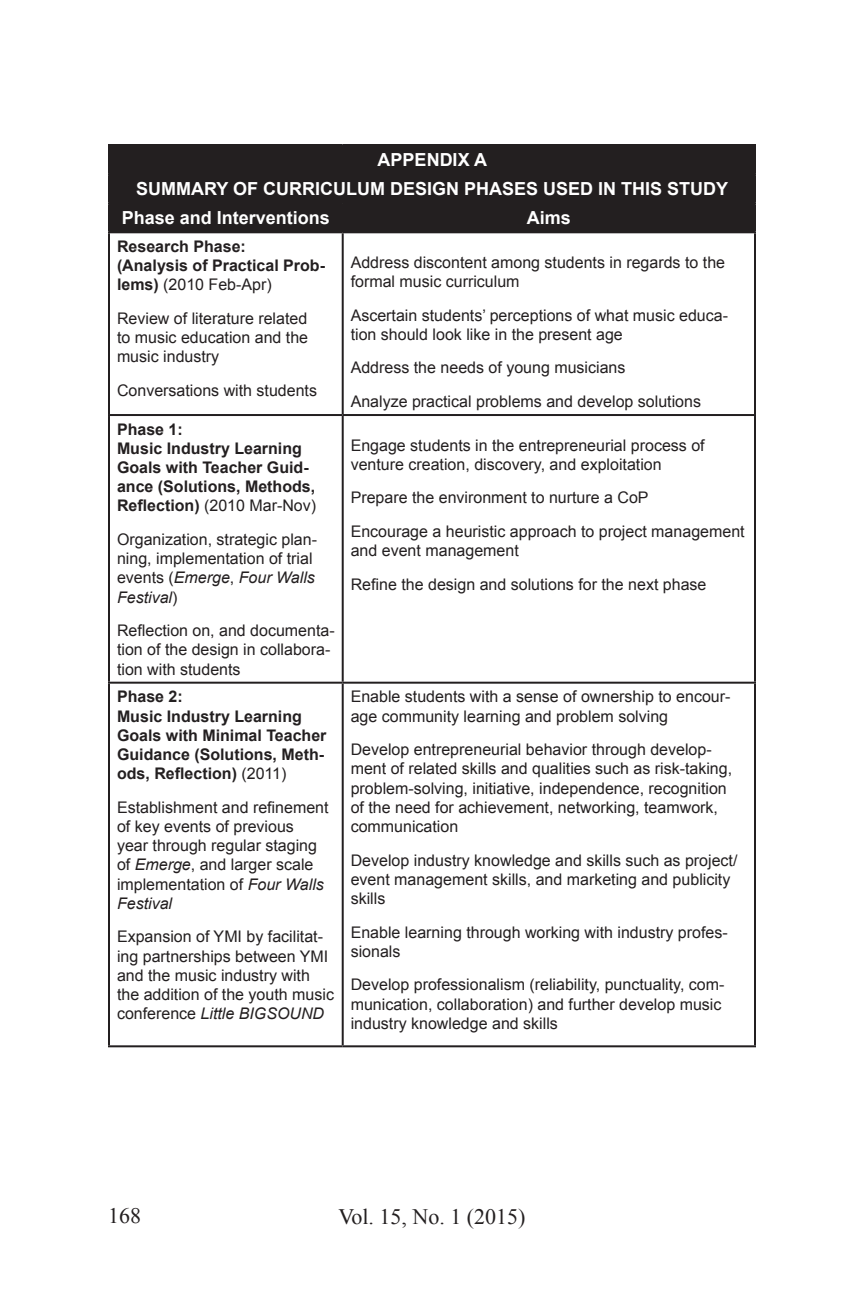
<style>
.page{position:relative;width:864px;height:1296px;background:#fff}
.page>*{position:absolute;margin:0;border:0;box-sizing:border-box;transform-origin:0 0}
.t1{font:22px "Times New Roman";color:#231f20}
.t2{font:700 18px "Arial";color:#fff}
.t3{font:16px/19.2px "Arial";color:#231f20}
.t4{font:700 16px/19.2px "Arial";color:#231f20}
.s1{font-weight:400}
.s2{font-style:italic}
</style>
<div class="page">
<div style="left:110px;top:146px;width:644px;height:85px;background:#231f20"></div>
<hr style="left:108px;top:173px;width:235px;height:2px;background:#231f20">
<hr style="left:343px;top:173px;width:413px;height:2px;background:#231f20">
<hr style="left:108px;top:202px;width:235px;height:2px;background:#231f20">
<hr style="left:343px;top:202px;width:413px;height:2px;background:#231f20">
<hr style="left:342px;top:204px;width:2px;height:27px;background:#231f20">
<hr style="left:108px;top:231px;width:235px;height:2px;background:#231f20">
<hr style="left:343px;top:231px;width:413px;height:2px;background:#231f20">
<hr style="left:342px;top:233px;width:2px;height:181px;background:#231f20">
<hr style="left:108px;top:414px;width:235px;height:2px;background:#231f20">
<hr style="left:343px;top:414px;width:413px;height:2px;background:#231f20">
<hr style="left:342px;top:416px;width:2px;height:266px;background:#231f20">
<hr style="left:108px;top:682px;width:235px;height:2px;background:#231f20">
<hr style="left:343px;top:682px;width:413px;height:2px;background:#231f20">
<hr style="left:342px;top:684px;width:2px;height:361px;background:#231f20">
<hr style="left:108px;top:1045px;width:235px;height:2px;background:#231f20">
<hr style="left:343px;top:1045px;width:413px;height:2px;background:#231f20">
<hr style="left:108px;top:144px;width:235px;height:2px;background:#231f20">
<hr style="left:108px;top:146px;width:2px;height:27px;background:#231f20">
<hr style="left:343px;top:144px;width:413px;height:2px;background:#231f20">
<hr style="left:754px;top:146px;width:2px;height:27px;background:#231f20">
<hr style="left:108px;top:175px;width:2px;height:27px;background:#231f20">
<hr style="left:754px;top:175px;width:2px;height:27px;background:#231f20">
<hr style="left:108px;top:204px;width:2px;height:27px;background:#231f20">
<hr style="left:754px;top:204px;width:2px;height:27px;background:#231f20">
<hr style="left:108px;top:233px;width:2px;height:181px;background:#231f20">
<hr style="left:754px;top:233px;width:2px;height:181px;background:#231f20">
<hr style="left:108px;top:416px;width:2px;height:266px;background:#231f20">
<hr style="left:754px;top:416px;width:2px;height:266px;background:#231f20">
<hr style="left:108px;top:684px;width:2px;height:361px;background:#231f20">
<hr style="left:754px;top:684px;width:2px;height:361px;background:#231f20">
<p class="t2" style="left:378px;top:148px;width:111px">APPENDIX A</p>
<p class="t2" style="left:136px;top:177px;width:594px">SUMMARY OF CURRICULUM DESIGN PHASES USED IN THIS STUDY</p>
<p class="t2" style="left:122px;top:206px;width:210px">Phase and Interventions</p>
<p class="t2" style="left:527px;top:206px;width:46px">Aims</p>
<p class="t4" style="left:117px;top:237px;width:210px">Research Phase:<br>(Analysis of Practical Prob&shy;lems) <span class="s1">(2010 Feb-Apr)</span></p>
<p class="t3" style="left:117px;top:309px;width:193px;text-align:justify">Review of literature related to music education and the music industry</p>
<p class="t3" style="left:117px;top:381px;width:202px">Conversations with students</p>
<p class="t3" style="left:351px;top:253px;width:376px">Address discontent among students in regards to the formal music curriculum</p>
<p class="t3" style="left:351px;top:306px;width:379px">Ascertain students’ perceptions of what music educa&shy;tion should look like in the present age</p>
<p class="t3" style="left:351px;top:351px;width:352px;line-height:33.6px">Address the needs of young musicians<br>Analyze practical problems and develop solutions</p>
<p class="t4" style="left:117px;top:420px;width:201px">Phase 1:<br>Music Industry Learning<br>Goals with Teacher Guid&shy;ance (Solutions, Methods,<br>Reflection) <span class="s1">(2010 Mar-Nov)</span></p>
<p class="t3" style="left:117px;top:530px;width:202px">Organization, strategic plan&shy;ning, implementation of trial events (<span class="s2">Emerge</span>, <span class="s2">Four Walls<br>Festival</span>)</p>
<p class="t3" style="left:117px;top:621px;width:219px">Reflection on, and documenta&shy;tion of the design in collabora&shy;tion with students</p>
<p class="t4" style="left:117px;top:688px;width:211px">Phase 2:<br>Music Industry Learning<br>Goals with Minimal Teacher<br>Guidance (Solutions, Meth&shy;ods, Reflection) <span class="s1">(2011)</span></p>
<p class="t3" style="left:117px;top:798px;width:213px">Establishment and refinement of key events of previous year through regular staging of <span class="s2">Emerge</span>, and larger scale implementation of <span class="s2">Four Walls<br>Festival</span></p>
<p class="t3" style="left:117px;top:927px;width:219px">Expansion of YMI by facilitat&shy;ing partnerships between YMI and the music industry with the addition of the youth music conference <span class="s2">Little BIGSOUND</span></p>
<p class="t3" style="left:351px;top:436px;width:355px">Engage students in the entrepreneurial process of venture creation, discovery, and exploitation</p>
<p class="t3" style="left:351px;top:481px;width:395px;line-height:33.6px">Prepare the environment to nurture a CoP<br>Encourage a heuristic approach to project management</p>
<p class="t3" style="left:351px;top:534px;width:357px;line-height:33.6px">and event management<br>Refine the design and solutions for the next phase</p>
<p class="t3" style="left:351px;top:687px;width:381px">Enable students with a sense of ownership to encour&shy;age community learning and problem solving</p>
<p class="t3" style="left:351px;top:740px;width:383px">Develop entrepreneurial behavior through develop&shy;ment of related skills and qualities such as risk-taking, problem-solving, initiative, independence, recognition of the need for achievement, networking, teamwork, communication</p>
<p class="t3" style="left:351px;top:850px;width:388px">Develop industry knowledge and skills such as project/ event management skills, and marketing and publicity skills</p>
<p class="t3" style="left:351px;top:922px;width:379px">Enable learning through working with industry profes&shy;sionals</p>
<p class="t3" style="left:351px;top:975px;width:375px">Develop professionalism (reliability, punctuality, com&shy;munication, collaboration) and further develop music industry knowledge and skills</p>
<h1 class="t1" style="left:108px;top:1201px;width:34px">168</h1>
<h1 class="t1" style="left:338px;top:1202px;width:189px">Vol. 15, No. 1 (2015)</h1>
</div>
